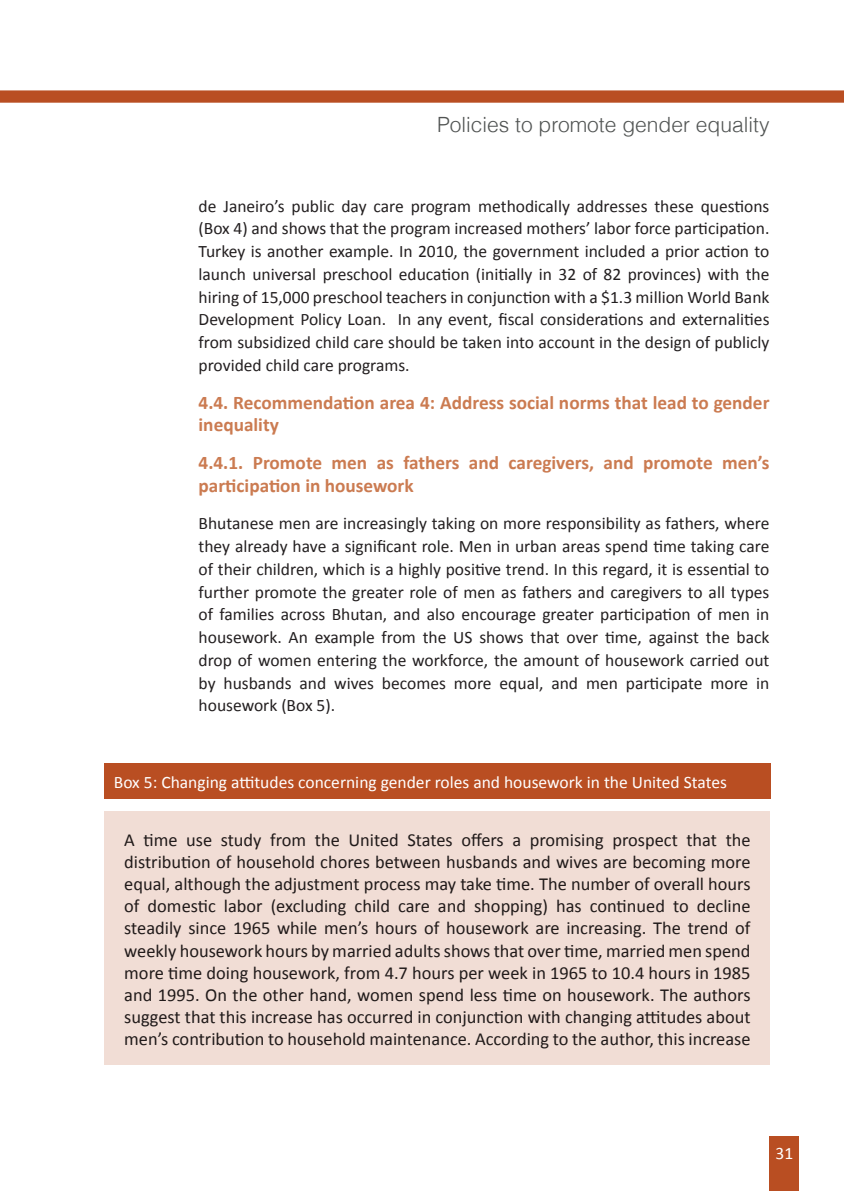
<style>
.page{position:relative;width:844px;height:1191px;background:#fff}
.page>*{position:absolute;margin:0;border:0;box-sizing:border-box;transform-origin:0 0}
.t1{font:300 21px "Helvetica";color:#515453}
.t2{font:700 19.25px/22.8px "Calibri";color:#cb7b51}
.t3{font:18.38px/22.1px "Calibri";color:#231f20;text-align:justify}
.t4{font:17.5px/22.8px "Calibri";color:#231f20;text-align:justify}
.t5{font:17.5px "Calibri";color:#fff}
</style>
<div class="page">
<div style="left:0;top:90px;width:843px;height:13px;background:#b94e22"></div>
<div style="left:769px;top:1136px;width:29px;height:55px;background:#b94e22"></div>
<div style="left:104px;top:762px;width:666px;height:37px;background:#b94e22"></div>
<div style="left:104px;top:811px;width:665px;height:254px;background:#f1ddd5"></div>
<p class="t1" style="left:437px;top:111px;width:334px">Policies to promote gender equality</p>
<p class="t4" style="left:198px;top:194px;width:572px">de Janeiro’s public day care program methodically addresses these questions (Box 4) and shows that the program increased mothers’ labor force participation.<br>Turkey is another example. In 2010, the government included a prior action to launch universal preschool education (initially in 32 of 82 provinces) with the hiring of 15,000 preschool teachers in conjunction with a $1.3 million World Bank Development Policy Loan. In any event, fiscal considerations and externalities from subsidized child care should be taken into account in the design of publicly provided child care programs.</p>
<p class="t2" style="left:198px;top:391px;width:572px">4.4. Recommendation area 4: Address social norms that lead to gender inequality</p>
<p class="t2" style="left:198px;top:451px;width:572px">4.4.1. Promote men as fathers and caregivers, and promote men’s participation in housework</p>
<p class="t4" style="left:198px;top:512px;width:572px">Bhutanese men are increasingly taking on more responsibility as fathers, where they already have a significant role. Men in urban areas spend time taking care of their children, which is a highly positive trend. In this regard, it is essential to further promote the greater role of men as fathers and caregivers to all types of families across Bhutan, and also encourage greater participation of men in housework. An example from the US shows that over time, against the back drop of women entering the workforce, the amount of housework carried out by husbands and wives becomes more equal, and men participate more in housework (Box 5).</p>
<p class="t5" style="left:114px;top:770px;width:614px">Box 5: Changing attitudes concerning gender roles and housework in the United States</p>
<p class="t3" style="left:124px;top:829px;width:627px">A time use study from the United States offers a promising prospect that the distribution of household chores between husbands and wives are becoming more equal, although the adjustment process may take time. The number of overall hours of domestic labor (excluding child care and shopping) has continued to decline steadily since 1965 while men’s hours of housework are increasing. The trend of weekly housework hours by married adults shows that over time, married men spend more time doing housework, from 4.7 hours per week in 1965 to 10.4 hours in 1985 and 1995. On the other hand, women spend less time on housework. The authors suggest that this increase has occurred in conjunction with changing attitudes about men’s contribution to household maintenance. According to the author, this increase</p>
<p class="t5" style="left:775px;top:1142px;width:19px">31</p>
</div>
